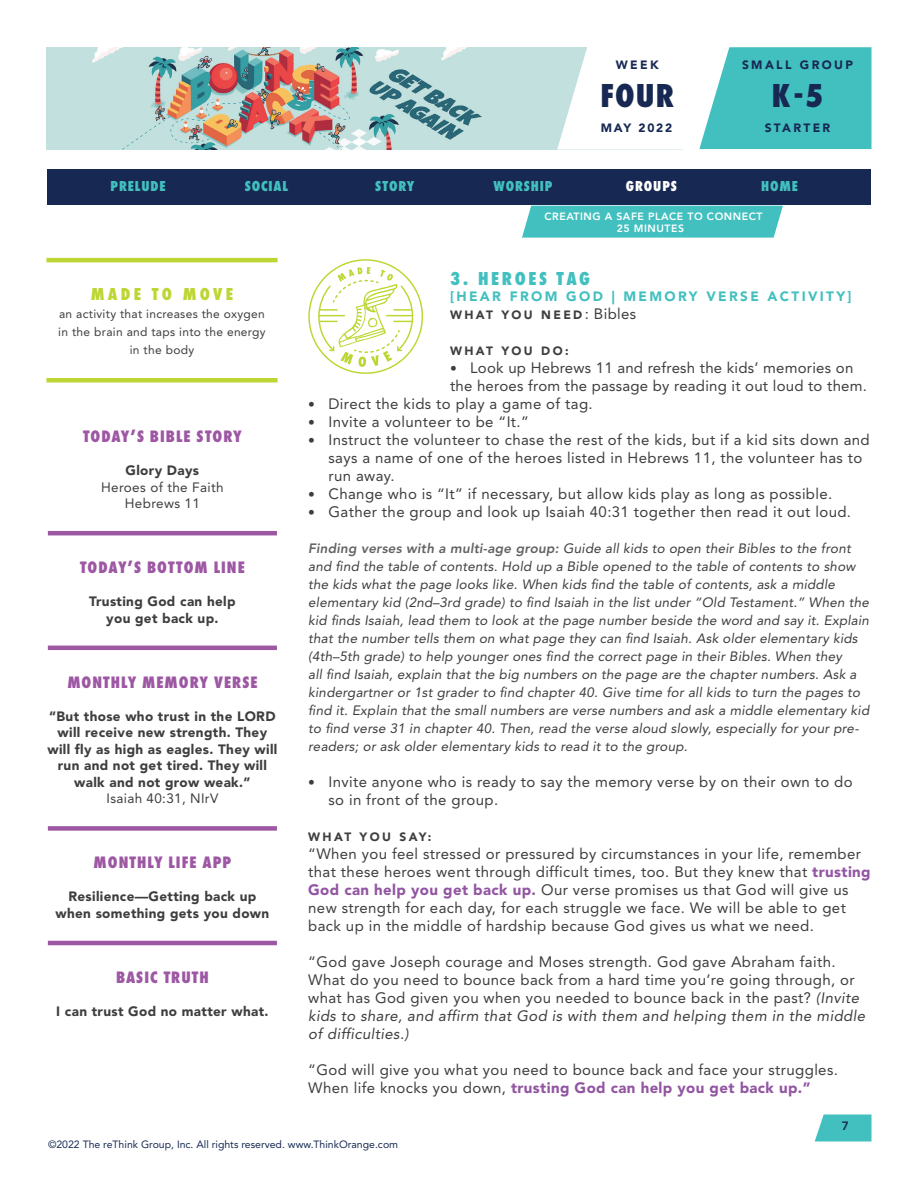
<style>
.page{position:relative;width:918px;height:1188px;background:#fff}
.page>*{position:absolute;margin:0;border:0;box-sizing:border-box;transform-origin:0 0}
.t1{font:800 34.5px "Futura PT Cond";color:#172953}
.Paragraph_Style_1{font:800 19.5px "Futura PT Cond";letter-spacing:.135em;color:#42c0bf}
.t2{font:800 18px "Futura PT Cond";letter-spacing:.185em;color:#bed633}
.t3{font:800 17.25px "Futura PT Cond";letter-spacing:.06em;color:#9d57a3}
.Paragraph_Style_1-2{font:15px/18px "Avenir LT Std";letter-spacing:.025em;color:#3e3e3f}
.t4{font:800 15px "Futura PT Cond";letter-spacing:.06em;color:#42c0bf}
.t5{font:800 15px "Futura PT Cond";letter-spacing:.06em;color:#fff}
.Paragraph_Style_1-3{font:italic 13.5px/18px "Avenir LT Std";letter-spacing:.015em;color:#3e3e3f}
.t6{font:900 13.5px/16.5px "Avenir LT Std";letter-spacing:.025em;color:#3e3e3f;text-align:center}
.t7{font:13.5px/16.5px "Avenir LT Std";letter-spacing:.025em;color:#3e3e3f;text-align:center}
.Paragraph_Style_1-4{font:900 13.5px "Avenir LT Std";letter-spacing:.175em;color:#42c0bf}
.t8{font:12px/18px "Avenir LT Std";letter-spacing:.025em;color:#3e3e3f;text-align:center}
.Paragraph_Style_1-5{font:900 12px "Avenir LT Std";letter-spacing:.2em;color:#3e3e3f}
.t9{font:900 12px "Avenir LT Std";letter-spacing:.2em;color:#172953}
.t10{font:800 12px "Avenir LT Std";color:#172953}
.t11{font:10.5px "Avenir LT Std";color:#172953}
.t12{font:800 10.5px/12px "Avenir LT Std";letter-spacing:.05em;color:#fff;text-align:center}
.s1{font-weight:400;font-size:15px}
.s2{font-family:"Avenir";font-size:13.5px}
.s3{font-weight:800;color:#636366}
.s4{font-weight:900;color:#9255a2}
.s5{font-style:italic}
</style>
<div class="page">
<img style="left:46px;top:47px;width:511px;height:102px">
<svg style="left:557px;top:47px;width:315px;height:103px"></svg>
<svg style="left:815px;top:1114px;width:57px;height:28px;background:#57c7c6"></svg>
<hr style="left:48px;top:531px;width:229px;height:4px;background:#9d57a3">
<hr style="left:48px;top:646px;width:229px;height:4px;background:#9d57a3">
<div style="left:48px;top:826px;width:229px;height:5px;background:#9d57a3"></div>
<hr style="left:48px;top:941px;width:229px;height:4px;background:#9d57a3">
<svg style="left:308px;top:259px;width:115px;height:115px"></svg>
<div style="left:522px;top:206px;width:261px;height:32px;background:#42c0bf"></div>
<div style="left:47px;top:170px;width:824px;height:36px;background:#172953"></div>
<hr style="left:46px;top:378px;width:232px;height:4px;background:#bed633">
<hr style="left:46px;top:258px;width:232px;height:4px;background:#bed633">
<p class="t9" style="left:616px;top:58px;width:44px">WEEK</p>
<p class="t9" style="left:742px;top:58px;width:113px">SMALL GROUP</p>
<h1 class="t1" style="left:600px;top:75px;width:75px">FOUR</h1>
<h1 class="t1" style="left:772px;top:75px;width:53px">K-5</h1>
<p class="t9" style="left:765px;top:121px;width:67px">STARTER</p>
<p class="t9" style="left:601px;top:121px;width:73px">MAY 2022</p>
<p class="t4" style="left:111px;top:177px;width:57px">PRELUDE</p>
<p class="t4" style="left:245px;top:177px;width:45px">SOCIAL</p>
<p class="t4" style="left:375px;top:177px;width:41px">STORY</p>
<p class="t4" style="left:494px;top:177px;width:60px">WORSHIP</p>
<p class="t5" style="left:626px;top:177px;width:53px">GROUPS</p>
<p class="t4" style="left:761px;top:177px;width:38px">HOME</p>
<p class="t2" style="left:91px;top:284px;width:144px">MADE TO MOVE</p>
<p class="t8" style="left:58px;top:305px;width:209px">an activity that increases the oxygen in the brain and taps into the energy in the body</p>
<p class="t3" style="left:83px;top:426px;width:160px">TODAY’S BIBLE STORY</p>
<p class="t6" style="left:126px;top:462px;width:75px">Glory Days</p>
<p class="t7" style="left:101px;top:479px;width:124px">Heroes of the Faith<br>Hebrews 11</p>
<p class="t3" style="left:80px;top:557px;width:166px">TODAY’S BOTTOM LINE</p>
<p class="t6" style="left:89px;top:593px;width:148px">Trusting God can help you get back up.</p>
<p class="t3" style="left:67px;top:672px;width:192px">MONTHLY MEMORY VERSE</p>
<p class="t6" style="left:47px;top:708px;width:231px">“But those who trust in the LORD will receive new strength. They will fly as high as eagles. They will run and not get tired. They will walk and not grow weak.”</p>
<p class="t7" style="left:107px;top:791px;width:113px">Isaiah 40:31, NIrV</p>
<p class="t3" style="left:94px;top:853px;width:139px">MONTHLY LIFE APP</p>
<p class="t6" style="left:56px;top:888px;width:215px">Resilience—Getting back up when something gets you down</p>
<p class="t3" style="left:116px;top:967px;width:94px">BASIC TRUTH</p>
<p class="t6" style="left:56px;top:1003px;width:214px">I can trust God no matter what.</p>
<p class="t12" style="left:545px;top:210px;width:219px">CREATING A SAFE PLACE TO CONNECT<br>25 MINUTES</p>
<p class="Paragraph_Style_1" style="left:450px;top:267px;width:142px">3. HEROES TAG</p>
<p class="Paragraph_Style_1-4" style="left:450px;top:289px;width:403px">[HEAR FROM GOD | MEMORY VERSE ACTIVITY]</p>
<p class="Paragraph_Style_1-5" style="left:450px;top:308px;width:188px">WHAT YOU NEED<span class="s1">: Bibles</span></p>
<p class="Paragraph_Style_1-5" style="left:450px;top:344px;width:120px">WHAT YOU DO:</p>
<p class="Paragraph_Style_1-2" style="left:450px;top:359px;width:418px"><span class="s2">•</span> Look up Hebrews 11 and refresh the kids’ memories on the heroes from the passage by reading it out loud to them.</p>
<p class="Paragraph_Style_1-2" style="left:308px;top:395px;width:286px"><span class="s2">•</span> Direct the kids to play a game of tag.</p>
<p class="Paragraph_Style_1-2" style="left:308px;top:413px;width:222px"><span class="s2">•</span> Invite a volunteer to be “It.”</p>
<p class="Paragraph_Style_1-2" style="left:328px;top:431px;width:543px;text-indent:-20px"><span class="s2">•</span> Instruct the volunteer to chase the rest of the kids, but if a kid sits down and says a name of one of the heroes listed in Hebrews 11, the volunteer has to run away.</p>
<p class="Paragraph_Style_1-2" style="left:308px;top:485px;width:526px"><span class="s2">•</span> Change who is “It” if necessary, but allow kids play as long as possible.</p>
<p class="Paragraph_Style_1-2" style="left:308px;top:503px;width:544px"><span class="s2">•</span> Gather the group and look up Isaiah 40:31 together then read it out loud.</p>
<p class="Paragraph_Style_1-3" style="left:308px;top:540px;width:563px"><span class="s3">Finding verses with a multi-age group:</span> Guide all kids to open their Bibles to the front and find the table of contents. Hold up a Bible opened to the table of contents to show the kids what the page looks like. When kids find the table of contents, ask a middle elementary kid (2nd–3rd grade) to find Isaiah in the list under “Old Testament.” When the kid finds Isaiah, lead them to look at the page number beside the word and say it. Explain that the number tells them on what page they can find Isaiah. Ask older elementary kids (4th–5th grade) to help younger ones find the correct page in their Bibles. When they<br>all find Isaiah, explain that the big numbers on the page are the chapter numbers. Ask a kindergartner or 1st grader to find chapter 40. Give time for all kids to turn the pages to find it. Explain that the small numbers are verse numbers and ask a middle elementary kid to find verse 31 in chapter 40. Then, read the verse aloud slowly, especially for your pre&shy;readers; or ask older elementary kids to read it to the group.</p>
<p class="Paragraph_Style_1-2" style="left:328px;top:773px;width:526px;text-indent:-20px"><span class="s2">•</span> Invite anyone who is ready to say the memory verse by on their own to do so in front of the group.</p>
<p class="Paragraph_Style_1-5" style="left:308px;top:830px;width:125px">WHAT YOU SAY:</p>
<p class="Paragraph_Style_1-2" style="left:308px;top:845px;width:564px">“When you feel stressed or pressured by circumstances in your life, remember that these heroes went through difficult times, too. But they knew that <span class="s4">trusting God can help you get back up.</span> Our verse promises us that God will give us new strength for each day, for each struggle we face. We will be able to get back up in the middle of hardship because God gives us what we need.</p>
<p class="Paragraph_Style_1-2" style="left:308px;top:953px;width:558px">“God gave Joseph courage and Moses strength. God gave Abraham faith.<br>What do you need to bounce back from a hard time you’re going through, or what has God given you when you needed to bounce back in the past? <span class="s5">(Invite kids to share, and affirm that God is with them and helping them in the middle of difficulties.)</span></p>
<p class="Paragraph_Style_1-2" style="left:308px;top:1061px;width:531px">“God will give you what you need to bounce back and face your struggles.<br>When life knocks you down, <span class="s4">trusting God can help you get back up.”</span></p>
<p class="t10" style="left:842px;top:1118px;width:9px">7</p>
<p class="t11" style="left:48px;top:1138px;width:352px">©2022 The reThink Group, Inc. All rights reserved. www.ThinkOrange.com</p>
</div>
